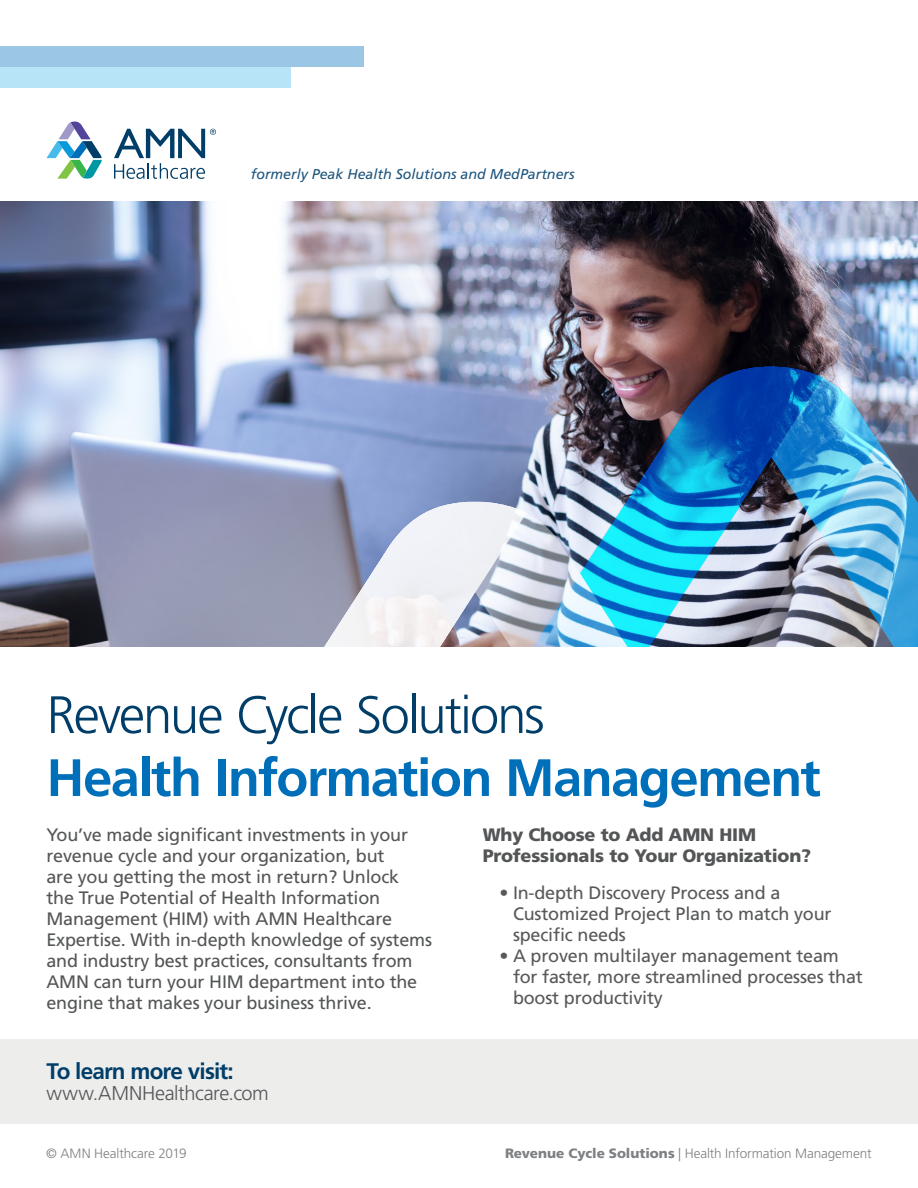
<style>
.page{position:relative;width:918px;height:1188px;background:#fff}
.page>*{position:absolute;margin:0;border:0;box-sizing:border-box;transform-origin:0 0}
.Paragraph_Style_1{font:700 52.5px/63px "Frutiger LT Pro";letter-spacing:-.03em;color:#006fba}
.Paragraph_Style_1-2{font:700 22.5px "Frutiger LT Pro";letter-spacing:-.035em;color:#003e69}
.Paragraph_Style_1-3{font:300 19.95px "Frutiger LT Pro";letter-spacing:-.02em;color:#545557}
.t1{font:18px/21px "Frutiger LT Pro";letter-spacing:-.01em;color:#545557}
.t2{font:18px/21px "Frutiger";letter-spacing:-.01em;color:#57585a}
.t3{font:900 18px/21px "Frutiger LT Pro";letter-spacing:-.01em;color:#545557}
.Pa0{font:italic 14.25px "Frutiger LT Pro";color:#1e557e}
.t4{font:300 13.5px "Frutiger LT Pro";letter-spacing:-.005em;color:#7e8083}
.s1{font-weight:300;color:#003e69}
.s2{font-weight:900}
</style>
<div class="page">
<div style="left:0;top:1039px;width:918px;height:85px;background:#ededec"></div>
<img style="left:0;top:202px;width:918px;height:444px">
<div style="left:0;top:67px;width:291px;height:21px;background:#b7e4f7"></div>
<div style="left:0;top:46px;width:364px;height:21px;background:#9cc7e4"></div>
<svg style="left:46px;top:122px;width:56px;height:57px"></svg>
<svg style="left:114px;top:129px;width:102px;height:50px"></svg>
<img style="left:318px;top:346px;width:600px;height:300px">
<p class="Pa0" style="left:251px;top:166px;width:325px">formerly Peak Health Solutions and MedPartners</p>
<p class="Paragraph_Style_1" style="left:46px;top:683px;width:776px"><span class="s1">Revenue Cycle Solutions<br></span>Health Information Management</p>
<p class="t1" style="left:46px;top:825px;width:387px">You’ve made significant investments in your revenue cycle and your organization, but<br>are you getting the most in return? Unlock<br>the True Potential of Health Information Management (HIM) with AMN Healthcare Expertise. With in-depth knowledge of systems and industry best practices, consultants from AMN can turn your HIM department into the engine that makes your business thrive.</p>
<p class="Paragraph_Style_1-2" style="left:46px;top:1058px;width:189px">To learn more visit:</p>
<p class="Paragraph_Style_1-3" style="left:46px;top:1081px;width:224px">www.AMNHealthcare.com</p>
<p class="t3" style="left:483px;top:825px;width:330px">Why Choose to Add AMN HIM<br>Professionals to Your Organization?</p>
<p class="t2" style="left:513px;top:882px;width:320px;text-indent:-14px">• In-depth Discovery Process and a<br>Customized Project Plan to match your specific needs</p>
<p class="t2" style="left:513px;top:945px;width:351px;text-indent:-14px">• A proven multilayer management team for faster, more streamlined processes that boost productivity</p>
<p class="t4" style="left:46px;top:1145px;width:142px">© AMN Healthcare 2019</p>
<p class="t4" style="left:505px;top:1145px;width:368px"><span class="s2">Revenue Cycle Solutions</span> | Health Information Management</p>
</div>
